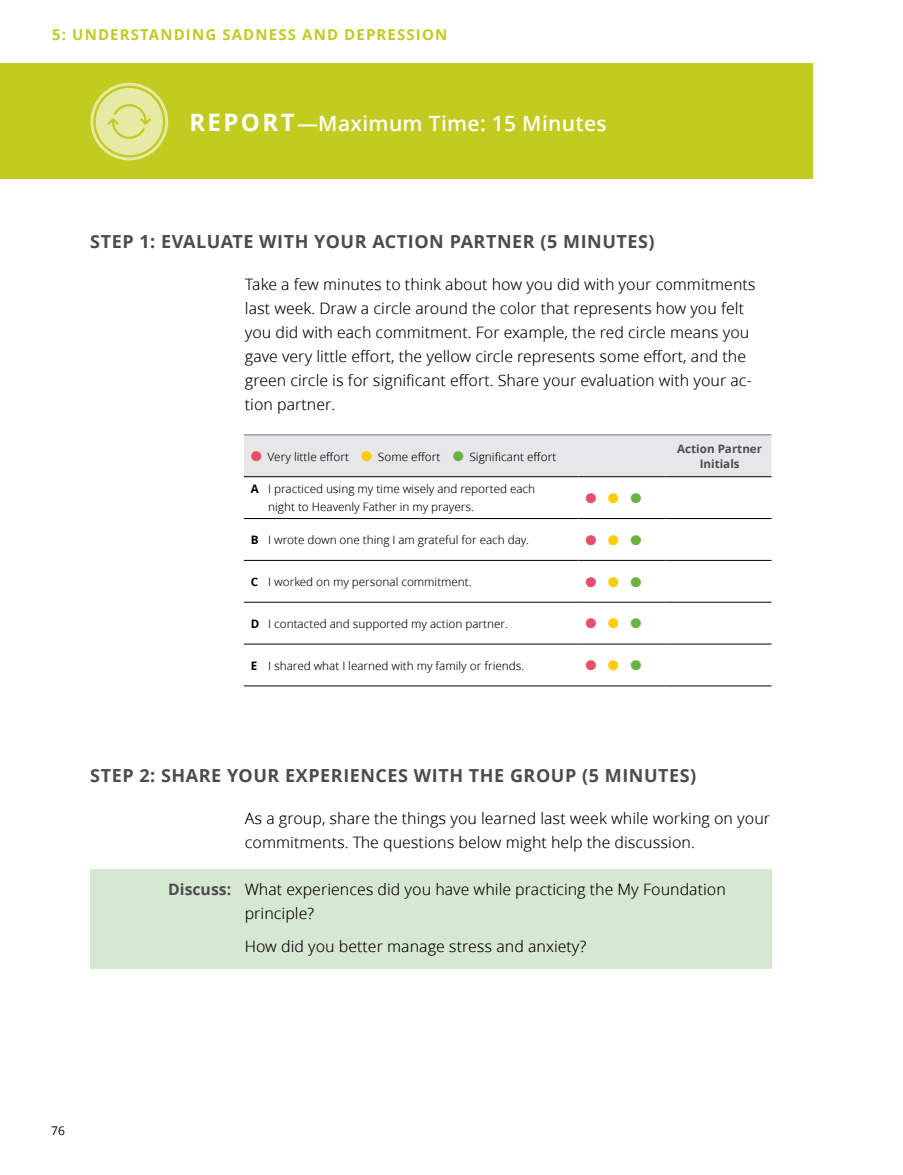
<style>
.page{position:relative;width:903px;height:1175px;background:#fff}
.page>*{position:absolute;margin:0;border:0;box-sizing:border-box;transform-origin:0 0}
.h1_icon{font:600 21px "Zoramlds Lat";letter-spacing:.015em;color:#fff}
.t1{font:700 18px "Zoramlds Lat";letter-spacing:.03em;color:#4c4c4e}
.p2_first{font:15.75px/24px "Zoramlds Lat";color:#000}
.p1_figure_tchr-teach{font:15.75px/24px "Zoramlds Lat";color:#000}
.p1_title_figure_tchr{font:700 15.75px "Zoramlds Lat";color:#4c4c4e}
.HeaderG{font:700 15px "Zoramlds Lat";letter-spacing:.075em;color:#c2cb1f}
.img{font:13.95px "Ding P Ilds Dpi";color:#e84d6a}
.t2{font:12px "Zoramlds Lat";color:#000}
.img-2{font:11.55px/17.4px "Zoramlds Lat";letter-spacing:-.005em;color:#000}
.img-3{font:700 11.55px/15.1px "Zoramlds Lat";color:#4d4d4f;text-align:center}
.s1{font-weight:700;font-size:24px}
.s2{font-family:"Ding P Ilds Dpi";font-size:13.95px;color:#e84d6a}
.s3{font-family:"Ding P Ilds Dpi";font-size:13.95px;color:#ffcb05}
.s4{font-family:"Ding P Ilds Dpi";font-size:13.95px;color:#69b342}
.s5{font-weight:700}
.s6{color:#ffcb05}
.s7{color:#69b342}
</style>
<div class="page">
<div style="left:0;top:63px;width:812px;height:116px;background:#c2cb1f"></div>
<div style="left:244px;top:435px;width:527px;height:41px;background:#e6e7e8"></div>
<hr style="left:244px;top:434px;width:334px;height:1px;background:#808285">
<hr style="left:578px;top:434px;width:87px;height:1px;background:#808285">
<hr style="left:665px;top:434px;width:106px;height:1px;background:#808285">
<hr style="left:244px;top:685px;width:334px;height:1px;background:#000">
<hr style="left:578px;top:685px;width:87px;height:1px;background:#000">
<hr style="left:665px;top:685px;width:106px;height:1px;background:#000">
<hr style="left:244px;top:518px;width:334px;height:1px;background:#000">
<hr style="left:578px;top:518px;width:87px;height:1px;background:#000">
<hr style="left:665px;top:518px;width:106px;height:1px;background:#000">
<hr style="left:244px;top:560px;width:334px;height:1px;background:#000">
<hr style="left:578px;top:560px;width:87px;height:1px;background:#000">
<hr style="left:665px;top:560px;width:106px;height:1px;background:#000">
<hr style="left:244px;top:602px;width:334px;height:1px;background:#000">
<hr style="left:578px;top:602px;width:87px;height:1px;background:#000">
<hr style="left:665px;top:602px;width:106px;height:1px;background:#000">
<hr style="left:244px;top:644px;width:334px;height:1px;background:#000">
<hr style="left:578px;top:644px;width:87px;height:1px;background:#000">
<hr style="left:665px;top:644px;width:106px;height:1px;background:#000">
<hr style="left:244px;top:476px;width:334px;height:1px;background:#000">
<hr style="left:578px;top:476px;width:87px;height:1px;background:#000">
<hr style="left:665px;top:476px;width:106px;height:1px;background:#000">
<div style="left:90px;top:869px;width:155px;height:67px;background:#d7e8d2"></div>
<div style="left:231px;top:869px;width:540px;height:67px;background:#d7e8d2"></div>
<div style="left:90px;top:926px;width:681px;height:43px;background:#d7e8d2"></div>
<div style="left:90px;top:83px;width:78px;height:77px;border:3px solid #fff;border-radius:50%"></div>
<svg style="left:96px;top:88px;width:67px;height:67px"></svg>
<p class="HeaderG" style="left:52px;top:24px;width:397px">5: UNDERSTANDING SADNESS AND DEPRESSION</p>
<p class="h1_icon" style="left:189px;top:107px;width:419px"><span class="s1">REPORT</span>—Maximum Time: 15 Minutes</p>
<p class="t1" style="left:90px;top:228px;width:566px">STEP 1: EVALUATE WITH YOUR ACTION PARTNER (5 MINUTES)</p>
<p class="p2_first" style="left:245px;top:272px;width:512px">Take a few minutes to think about how you did with your commitments last week. Draw a circle around the color that represents how you felt you did with each commitment. For example, the red circle means you gave very little effort, the yellow circle represents some effort, and the green circle is for significant effort. Share your evaluation with your ac&shy;tion partner.</p>
<p class="img-2" style="left:251px;top:448px;width:307px"><span class="s2">●</span> Very little effort <span class="s3">●</span> Some effort <span class="s4">●</span> Significant effort</p>
<p class="img-3" style="left:677px;top:441px;width:86px">Action Partner<br>Initials</p>
<p class="img-2" style="left:268px;top:480px;width:268px;text-indent:-17px"><span class="s5">A</span> I practiced using my time wisely and reported each night to Heavenly Father in my prayers.</p>
<p class="img" style="left:585px;top:489px;width:58px">●<span class="s6">●</span><span class="s7">●</span></p>
<p class="img-2" style="left:251px;top:531px;width:279px"><span class="s5">B</span> I wrote down one thing I am grateful for each day.</p>
<p class="img" style="left:585px;top:531px;width:58px">●<span class="s6">●</span><span class="s7">●</span></p>
<p class="img-2" style="left:251px;top:573px;width:222px"><span class="s5">C</span> I worked on my personal commitment.</p>
<p class="img" style="left:585px;top:572px;width:58px">●<span class="s6">●</span><span class="s7">●</span></p>
<p class="img-2" style="left:251px;top:615px;width:258px"><span class="s5">D</span> I contacted and supported my action partner.</p>
<p class="img" style="left:585px;top:614px;width:58px">●<span class="s6">●</span><span class="s7">●</span></p>
<p class="img-2" style="left:251px;top:656px;width:275px"><span class="s5">E</span> I shared what I learned with my family or friends.</p>
<p class="img" style="left:585px;top:656px;width:58px">●<span class="s6">●</span><span class="s7">●</span></p>
<p class="t1" style="left:90px;top:762px;width:607px">STEP 2: SHARE YOUR EXPERIENCES WITH THE GROUP (5 MINUTES)</p>
<p class="p2_first" style="left:245px;top:806px;width:527px">As a group, share the things you learned last week while working on your commitments. The questions below might help the discussion.</p>
<p class="p1_title_figure_tchr" style="left:168px;top:877px;width:64px">Discuss:</p>
<p class="p1_figure_tchr-teach" style="left:245px;top:877px;width:482px">What experiences did you have while practicing the My Foundation principle?</p>
<p class="p1_figure_tchr-teach" style="left:245px;top:934px;width:343px">How did you better manage stress and anxiety?</p>
<p class="t2" style="left:51px;top:1121px;width:15px">76</p>
</div>
